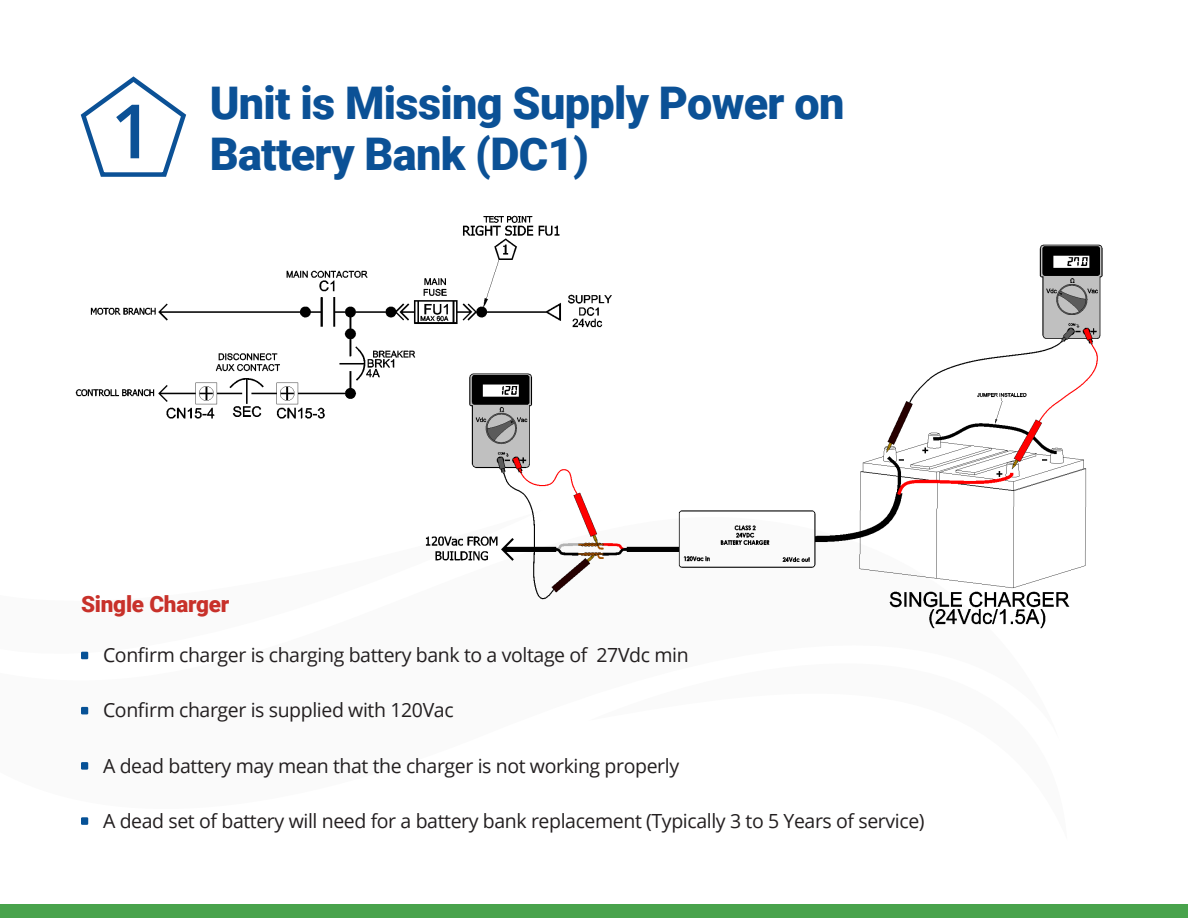
<style>
.page{position:relative;width:1188px;height:918px;background:#fff}
.page>*{position:absolute;margin:0;border:0;box-sizing:border-box;transform-origin:0 0}
.t1{font:600 75px "Open Sans";color:#0b5196}
.t2{font:900 45px/51px "Roboto";letter-spacing:-.015em;color:#0b5196}
.t3{font:900 22.5px "Roboto";letter-spacing:-.01em;color:#c8312a}
.t4{font:19.5px "Open Sans";letter-spacing:-.02em;color:#231f20}
</style>
<div class="page">
<div style="left:0;top:905px;width:1188px;height:13px;background:#48a34c"></div>
<svg style="left:80px;top:76px;width:107px;height:101px"></svg>
<img style="left:75px;top:215px;width:485px;height:204px">
<div style="left:81px;top:652px;width:7px;height:7px;background:#065196"></div>
<div style="left:81px;top:707px;width:7px;height:7px;background:#065196"></div>
<div style="left:81px;top:762px;width:7px;height:8px;background:#065196"></div>
<div style="left:81px;top:817px;width:7px;height:8px;background:#065196"></div>
<img style="left:423px;top:242px;width:680px;height:387px">
<p class="t1" style="left:111px;top:80px;width:44px">1</p>
<p class="t2" style="left:210px;top:76px;width:636px">Unit is Missing Supply Power on<br>Battery Bank (DC1)</p>
<p class="t3" style="left:81px;top:589px;width:150px">Single Charger</p>
<p class="t4" style="left:103px;top:642px;width:587px">Confirm charger is charging battery bank to a voltage of 27Vdc min</p>
<p class="t4" style="left:103px;top:697px;width:352px">Confirm charger is supplied with 120Vac</p>
<p class="t4" style="left:103px;top:753px;width:578px">A dead battery may mean that the charger is not working properly</p>
<p class="t4" style="left:103px;top:808px;width:823px">A dead set of battery will need for a battery bank replacement (Typically 3 to 5 Years of service)</p>
</div>
